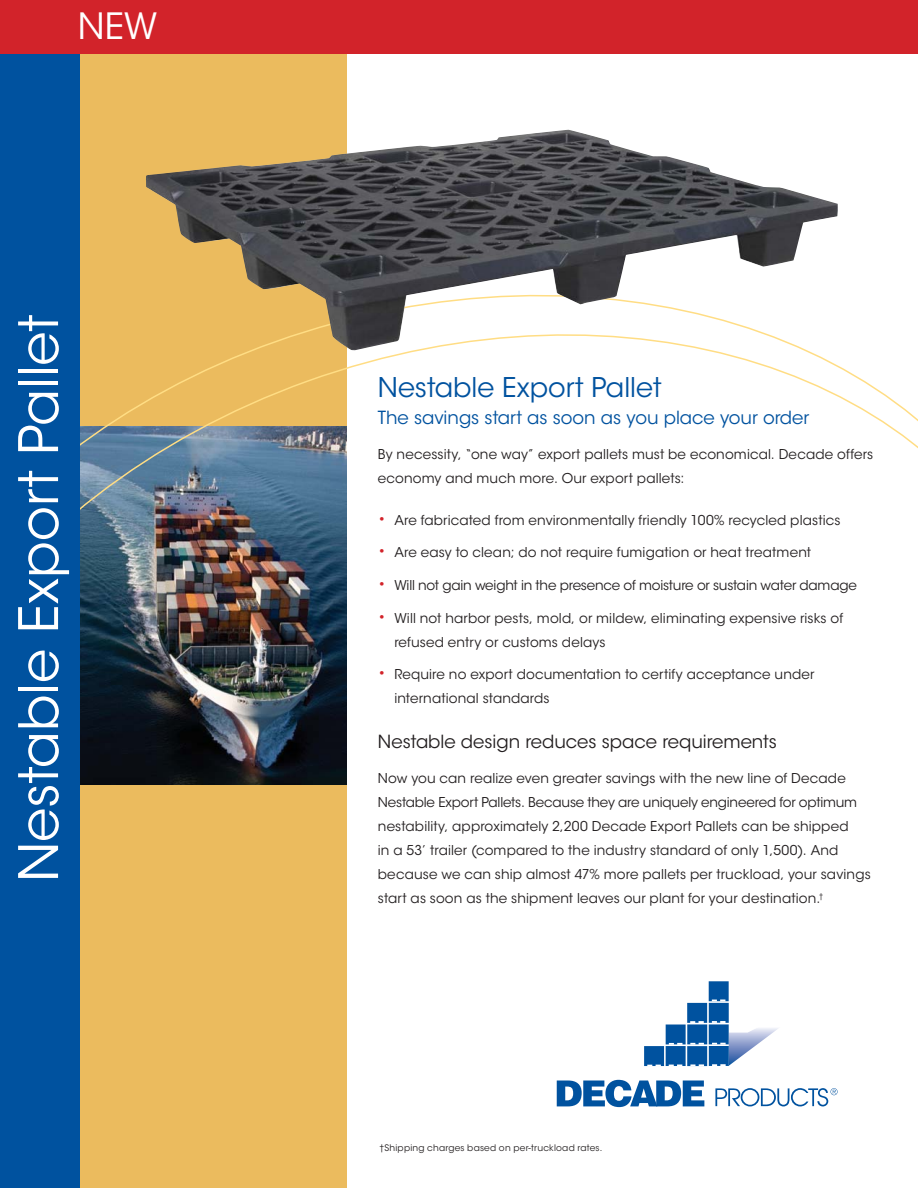
<style>
.page{position:relative;width:918px;height:1188px;background:#fff}
.page>*{position:absolute;margin:0;border:0;box-sizing:border-box;transform-origin:0 0}
.t1{font:54px "ITC Avant Garde Std";color:#fff}
.t2{font:36px "ITC Avant Garde Std";color:#fff}
.t3{font:27px "ITC Avant Garde Std";color:#00529f}
.t4{font:18px "ITC Avant Garde Std";color:#00529f}
.t5{font:18px "ITC Avant Garde Std";color:#231f20}
.t6{font:13.5px/24px "ITC Avant Garde Std";letter-spacing:.01em;color:#231f20}
.t7{font:13.5px "ITC Avant Garde Std";letter-spacing:-.015em;color:#231f20}
.t8{font:9px "ITC Avant Garde Std";letter-spacing:.025em;color:#231f20}
.t9{font:7.8px "ITC Avant Garde Std";color:#231f20}
.s1{font-size:16.5px;color:#d2232a}
</style>
<div class="page">
<div style="left:75px;top:49px;width:272px;height:1139px;background:#ebbb5e"></div>
<svg style="left:644px;top:981px;width:134px;height:86px"></svg>
<svg style="left:557px;top:1080px;width:147px;height:27px"></svg>
<svg style="left:715px;top:1088px;width:123px;height:18px"></svg>
<img style="left:79px;top:523px;width:267px;height:262px">
<img style="left:79px;top:455px;width:268px;height:68px">
<svg style="left:79px;top:287px;width:839px;height:168px"></svg>
<div style="left:0;top:49px;width:79px;height:1139px;background:#00529f"></div>
<div style="left:0;top:0;width:918px;height:54px;background:#d2232a"></div>
<img style="left:146px;top:130px;width:692px;height:220px">
<h2 class="t2" style="left:78px;top:9px;width:81px">NEW</h2>
<h1 class="t1" style="left:13px;top:882px;width:569px;rotate:-90deg">Nestable Export Pallet</h1>
<h3 class="t3" style="left:378px;top:375px;width:285px">Nestable Export Pallet</h3>
<h3 class="t4" style="left:378px;top:409px;width:433px">The savings start as soon as you place your order</h3>
<p class="t6" style="left:378px;top:443px;width:497px">By necessity, “one way” export pallets must be economical. Decade offers economy and much more. Our export pallets:</p>
<p class="t6" style="left:378px;top:509px;width:464px"><span class="s1">•</span> Are fabricated from environmentally friendly 100% recycled plastics</p>
<p class="t6" style="left:378px;top:541px;width:435px"><span class="s1">•</span> Are easy to clean; do not require fumigation or heat treatment</p>
<p class="t7" style="left:378px;top:579px;width:481px"><span class="s1">•</span> Will not gain weight in the presence of moisture or sustain water damage</p>
<p class="t6" style="left:394px;top:607px;width:450px;text-indent:-16px"><span class="s1">•</span> Will not harbor pests, mold, or mildew, eliminating expensive risks of refused entry or customs delays</p>
<p class="t6" style="left:394px;top:663px;width:422px;text-indent:-16px"><span class="s1">•</span> Require no export documentation to certify acceptance under international standards</p>
<h3 class="t5" style="left:378px;top:733px;width:400px">Nestable design reduces space requirements</h3>
<p class="t6" style="left:378px;top:767px;width:494px">Now you can realize even greater savings with the new line of Decade Nestable Export Pallets. Because they are uniquely engineered for optimum nestability, approximately 2,200 Decade Export Pallets can be shipped<br>in a 53’ trailer (compared to the industry standard of only 1,500). And because we can ship almost 47% more pallets per truckload, your savings start as soon as the shipment leaves our plant for your destination.</p>
<p class="t9" style="left:819px;top:892px;width:6px">†</p>
<p class="t8" style="left:379px;top:1143px;width:225px">†Shipping charges based on per-truckload rates.</p>
</div>
